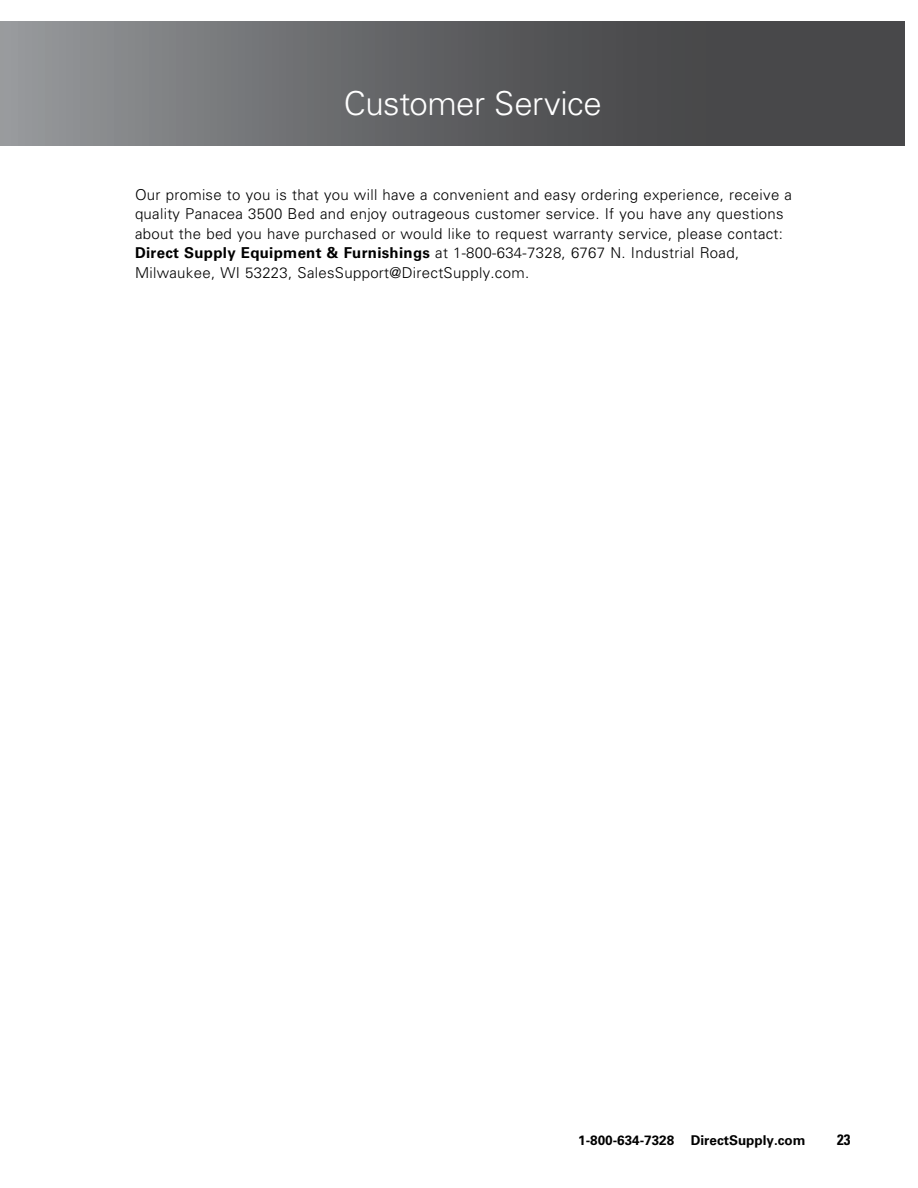
<style>
.page{position:relative;width:918px;height:1188px;background:#fff}
.page>*{position:absolute;margin:0;border:0;box-sizing:border-box;transform-origin:0 0}
.t1{font:300 33px "Univers LT Std";letter-spacing:-.015em;color:#fff}
.t2{font:300 15px/19.5px "Univers LT Std";letter-spacing:.02em;color:#000}
.t3{font:700 condensed 15px "Univers LT Std";color:#000}
.t4{font:700 13.5px "Univers LT Std";color:#000}
.s1{font-weight:700}
</style>
<div class="page">
<svg style="left:0;top:21px;width:904px;height:124px;background:#636466"></svg>
<h1 class="t1" style="left:344px;top:84px;width:260px">Customer Service</h1>
<p class="t2" style="left:135px;top:185px;width:659px">Our promise to you is that you will have a convenient and easy ordering experience, receive a quality Panacea 3500 Bed and enjoy outrageous customer service. If you have any questions about the bed you have purchased or would like to request warranty service, please contact:<br><span class="s1">Direct Supply Equipment &amp; Furnishings</span> at 1-800-634-7328, 6767 N. Industrial Road, Milwaukee, WI 53223, SalesSupport@DirectSupply.com.</p>
<p class="t4" style="left:578px;top:1132px;width:229px">1-800-634-7328 DirectSupply.com</p>
<p class="t3" style="left:837px;top:1130px;width:15px">23</p>
</div>
